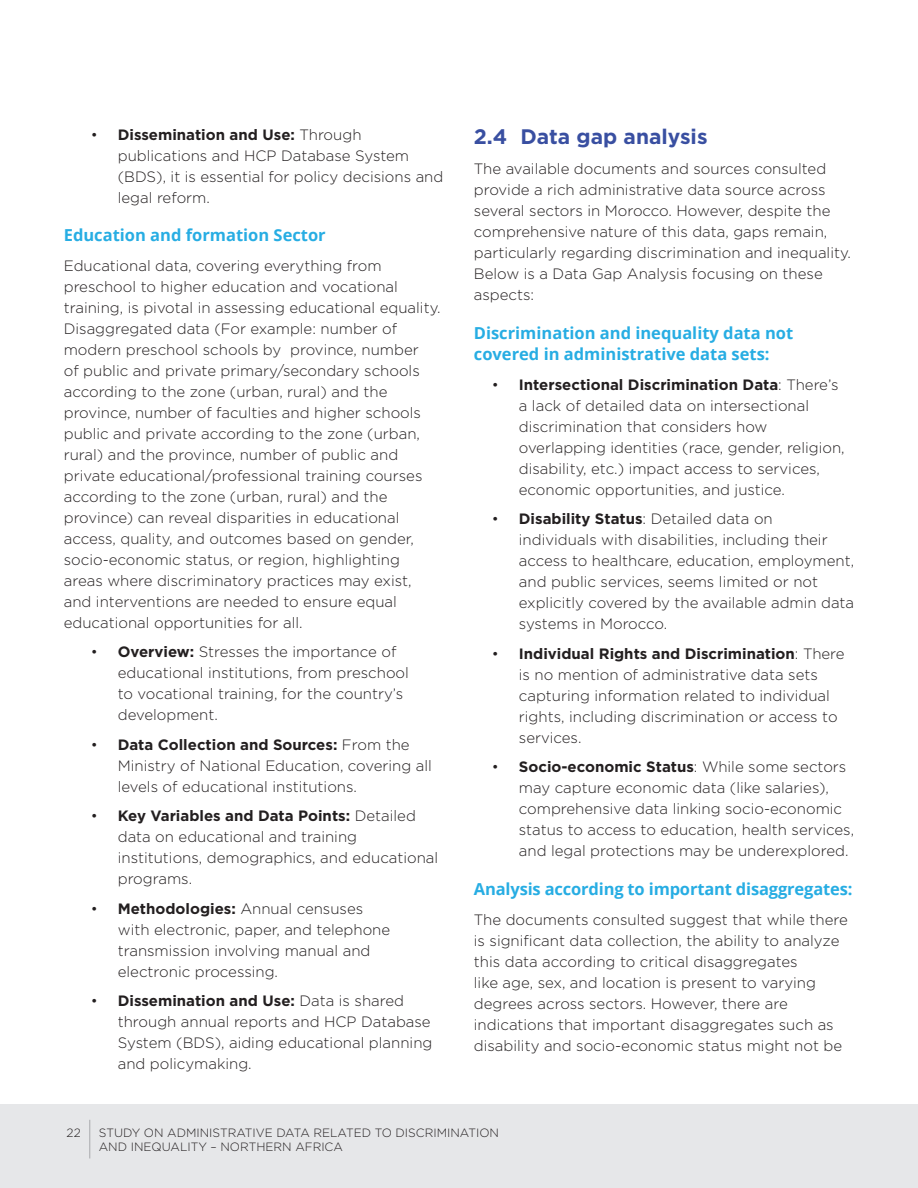
<style>
.page{position:relative;width:918px;height:1188px;background:#fff}
.page>*{position:absolute;margin:0;border:0;box-sizing:border-box;transform-origin:0 0}
.t1{font:700 21px "Gotham";color:#394fa1}
.t2{font:700 16.5px/21.8px "Open Sans";color:#27ade3}
.t3{font:300 15px/21px "Gotham";color:#231f20}
.t4{font:300 12px/13.8px "Gotham";color:#231f20}
.s1{font-weight:700}
</style>
<div class="page">
<div style="left:0;top:1104px;width:918px;height:84px;background:#e6e7e9"></div>
<hr style="left:89px;top:1120px;width:1px;height:38px;background:#a8a9ad">
<p class="t3" style="left:118px;top:123px;width:327px;text-indent:-27px">• <span class="s1">Dissemination and Use:</span> Through publications and HCP Database System (BDS), it is essential for policy decisions and legal reform.</p>
<p class="t2" style="left:64px;top:224px;width:264px">Education and formation Sector</p>
<p class="t3" style="left:64px;top:255px;width:378px">Educational data, covering everything from preschool to higher education and vocational training, is pivotal in assessing educational equality.<br>Disaggregated data (For example: number of modern preschool schools by province, number<br>of public and private primary/secondary schools according to the zone (urban, rural) and the province, number of faculties and higher schools public and private according to the zone (urban, rural) and the province, number of public and private educational/professional training courses according to the zone (urban, rural) and the province) can reveal disparities in educational access, quality, and outcomes based on gender, socio-economic status, or region, highlighting areas where discriminatory practices may exist, and interventions are needed to ensure equal educational opportunities for all.</p>
<p class="t3" style="left:118px;top:641px;width:293px;text-indent:-27px">• <span class="s1">Overview:</span> Stresses the importance of educational institutions, from preschool to vocational training, for the country’s development.</p>
<p class="t3" style="left:118px;top:734px;width:316px;text-indent:-27px">• <span class="s1">Data Collection and Sources:</span> From the<br>Ministry of National Education, covering all levels of educational institutions.</p>
<p class="t3" style="left:118px;top:805px;width:322px;text-indent:-27px">• <span class="s1">Key Variables and Data Points:</span> Detailed data on educational and training institutions, demographics, and educational programs.</p>
<p class="t3" style="left:118px;top:898px;width:274px;text-indent:-27px">• <span class="s1">Methodologies:</span> Annual censuses with electronic, paper, and telephone transmission involving manual and electronic processing.</p>
<p class="t3" style="left:118px;top:990px;width:316px;text-indent:-27px">• <span class="s1">Dissemination and Use:</span> Data is shared through annual reports and HCP Database System (BDS), aiding educational planning and policymaking.</p>
<h1 class="t1" style="left:474px;top:123px;width:235px">2.4 Data gap analysis</h1>
<p class="t3" style="left:474px;top:158px;width:379px">The available documents and sources consulted provide a rich administrative data source across several sectors in Morocco. However, despite the comprehensive nature of this data, gaps remain, particularly regarding discrimination and inequality.<br>Below is a Data Gap Analysis focusing on these aspects:</p>
<p class="t2" style="left:474px;top:321px;width:321px">Discrimination and inequality data not covered in administrative data sets:</p>
<p class="t3" style="left:519px;top:374px;width:327px;text-indent:-27px">• <span class="s1">Intersectional Discrimination Data</span>: There’s a lack of detailed data on intersectional discrimination that considers how overlapping identities (race, gender, religion, disability, etc.) impact access to services, economic opportunities, and justice.</p>
<p class="t3" style="left:519px;top:508px;width:337px;text-indent:-27px">• <span class="s1">Disability Status</span>: Detailed data on individuals with disabilities, including their access to healthcare, education, employment, and public services, seems limited or not explicitly covered by the available admin data systems in Morocco.</p>
<p class="t3" style="left:519px;top:643px;width:327px;text-indent:-27px">• <span class="s1">Individual Rights and Discrimination</span>: There is no mention of administrative data sets capturing information related to individual rights, including discrimination or access to services.</p>
<p class="t3" style="left:519px;top:756px;width:337px;text-indent:-27px">• <span class="s1">Socio-economic Status</span>: While some sectors may capture economic data (like salaries), comprehensive data linking socio-economic status to access to education, health services, and legal protections may be underexplored.</p>
<p class="t2" style="left:474px;top:878px;width:380px">Analysis according to important disaggregates:</p>
<p class="t3" style="left:474px;top:908px;width:375px">The documents consulted suggest that while there is significant data collection, the ability to analyze this data according to critical disaggregates<br>like age, sex, and location is present to varying degrees across sectors. However, there are indications that important disaggregates such as disability and socio-economic status might not be</p>
<p class="t4" style="left:67px;top:1125px;width:16px">22</p>
<p class="t4" style="left:99px;top:1125px;width:402px">STUDY ON ADMINISTRATIVE DATA RELATED TO DISCRIMINATION<br>AND INEQUALITY – NORTHERN AFRICA</p>
</div>
